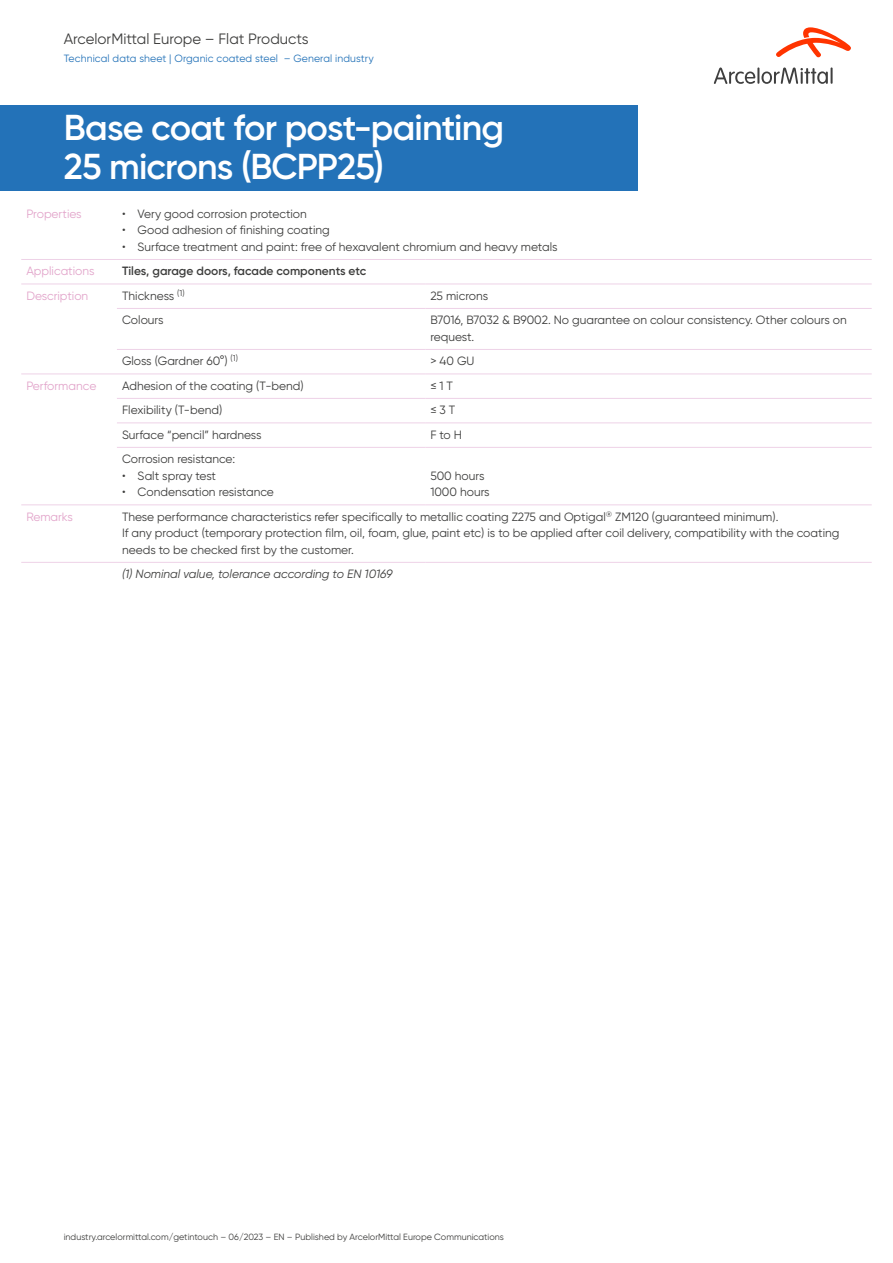
<style>
.page{position:relative;width:893px;height:1263px;background:#fff}
.page>*{position:absolute;margin:0;border:0;box-sizing:border-box;transform-origin:0 0}
.t1{font:600 36px/39px "Gilro";letter-spacing:-.025em;color:#fff}
.t2{font:15px "Gilro";color:#3d3d3c}
.t3{font:12px/16.5px "Gilro";color:#3d3d3c}
.t4{font:12px "Gilro";color:#e2a4ca}
.t5{font:italic 12px "Gilro";color:#3d3d3c}
.t6{font:600 12px "Gilro";color:#3d3d3c}
.t7{font:10.5px "Gilro";letter-spacing:.01em;color:#2372b8}
.t8{font:9px "Gilro";color:#3d3d3c}
</style>
<div class="page">
<div style="left:0;top:105px;width:638px;height:85px;background:#2372b8"></div>
<svg style="left:21px;top:283px;width:851px;height:223px"></svg>
<hr style="left:21px;top:259px;width:96px;height:1px;background:#eed2e7">
<hr style="left:117px;top:259px;width:308px;height:1px;background:#eed2e7">
<hr style="left:425px;top:259px;width:447px;height:1px;background:#eed2e7">
<hr style="left:117px;top:284px;width:308px;height:1px;background:#eed2e7">
<hr style="left:425px;top:284px;width:447px;height:1px;background:#eed2e7">
<hr style="left:117px;top:308px;width:308px;height:1px;background:#eed2e7">
<hr style="left:425px;top:308px;width:447px;height:1px;background:#eed2e7">
<hr style="left:117px;top:349px;width:308px;height:1px;background:#eed2e7">
<hr style="left:425px;top:349px;width:447px;height:1px;background:#eed2e7">
<hr style="left:117px;top:374px;width:308px;height:1px;background:#eed2e7">
<hr style="left:425px;top:374px;width:447px;height:1px;background:#eed2e7">
<hr style="left:117px;top:398px;width:308px;height:1px;background:#eed2e7">
<hr style="left:425px;top:398px;width:447px;height:1px;background:#eed2e7">
<hr style="left:117px;top:422px;width:308px;height:1px;background:#eed2e7">
<hr style="left:425px;top:422px;width:447px;height:1px;background:#eed2e7">
<hr style="left:117px;top:447px;width:308px;height:1px;background:#eed2e7">
<hr style="left:425px;top:447px;width:447px;height:1px;background:#eed2e7">
<hr style="left:21px;top:504px;width:96px;height:1px;background:#eed2e7">
<hr style="left:117px;top:504px;width:308px;height:1px;background:#eed2e7">
<hr style="left:425px;top:504px;width:447px;height:1px;background:#eed2e7">
<hr style="left:21px;top:284px;width:96px;height:1px;background:#eed2e7">
<hr style="left:21px;top:374px;width:96px;height:1px;background:#eed2e7">
<hr style="left:21px;top:562px;width:96px;height:1px;background:#eed2e7">
<hr style="left:117px;top:562px;width:308px;height:1px;background:#eed2e7">
<hr style="left:425px;top:562px;width:447px;height:1px;background:#eed2e7">
<svg style="left:776px;top:27px;width:75px;height:30px"></svg>
<svg style="left:714px;top:67px;width:119px;height:17px"></svg>
<p class="t2" style="left:64px;top:29px;width:246px">ArcelorMittal Europe – Flat Products</p>
<p class="t7" style="left:64px;top:52px;width:311px">Technical data sheet | Organic coated steel – General industry</p>
<h1 class="t1" style="left:64px;top:107px;width:442px">Base coat for post-painting<br>25 microns (BCPP25)</h1>
<p class="t4" style="left:26px;top:206px;width:57px">Properties</p>
<p class="t3" style="left:122px;top:205px;width:186px">• Very good corrosion protection</p>
<p class="t3" style="left:122px;top:222px;width:209px">• Good adhesion of finishing coating</p>
<p class="t3" style="left:122px;top:238px;width:437px">• Surface treatment and paint: free of hexavalent chromium and heavy metals</p>
<p class="t4" style="left:26px;top:264px;width:70px">Applications</p>
<p class="t6" style="left:122px;top:264px;width:246px">Tiles, garage doors, facade components etc</p>
<p class="t4" style="left:26px;top:288px;width:63px">Description</p>
<p class="t3" style="left:122px;top:287px;width:64px">Thickness <sup>(1)</sup></p>
<p class="t3" style="left:430px;top:287px;width:59px">25 microns</p>
<p class="t3" style="left:122px;top:312px;width:43px">Colours</p>
<p class="t3" style="left:430px;top:312px;width:418px">B7016, B7032 &amp; B9002. No guarantee on colour consistency. Other colours on request.</p>
<p class="t3" style="left:122px;top:353px;width:117px">Gloss (Gardner 60°) <sup>(1)</sup></p>
<p class="t3" style="left:430px;top:353px;width:46px">&gt; 40 GU</p>
<p class="t4" style="left:26px;top:378px;width:71px">Performance</p>
<p class="t3" style="left:122px;top:377px;width:183px">Adhesion of the coating (T-bend)</p>
<p class="t3" style="left:430px;top:377px;width:24px">≤ 1 T</p>
<p class="t3" style="left:122px;top:402px;width:102px">Flexibility (T-bend)</p>
<p class="t3" style="left:430px;top:402px;width:27px">≤ 3 T</p>
<p class="t3" style="left:122px;top:426px;width:141px">Surface “pencil” hardness</p>
<p class="t3" style="left:430px;top:426px;width:33px">F to H</p>
<p class="t3" style="left:122px;top:451px;width:115px">Corrosion resistance:</p>
<p class="t3" style="left:122px;top:467px;width:96px">• Salt spray test</p>
<p class="t3" style="left:122px;top:484px;width:153px">• Condensation resistance</p>
<p class="t3" style="left:430px;top:467px;width:61px">500 hours<br>1000 hours</p>
<p class="t4" style="left:26px;top:509px;width:48px">Remarks</p>
<p class="t3" style="left:122px;top:508px;width:719px">These performance characteristics refer specifically to metallic coating Z275 and Optigal® ZM120 (guaranteed minimum).<br>If any product (temporary protection film, oil, foam, glue, paint etc) is to be applied after coil delivery, compatibility with the coating needs to be checked first by the customer.</p>
<p class="t5" style="left:122px;top:567px;width:272px">(1) Nominal value, tolerance according to EN 10169</p>
<p class="t8" style="left:64px;top:1231px;width:442px">industry.arcelormittal.com/getintouch – 06/2023 – EN – Published by ArcelorMittal Europe Communications</p>
</div>
